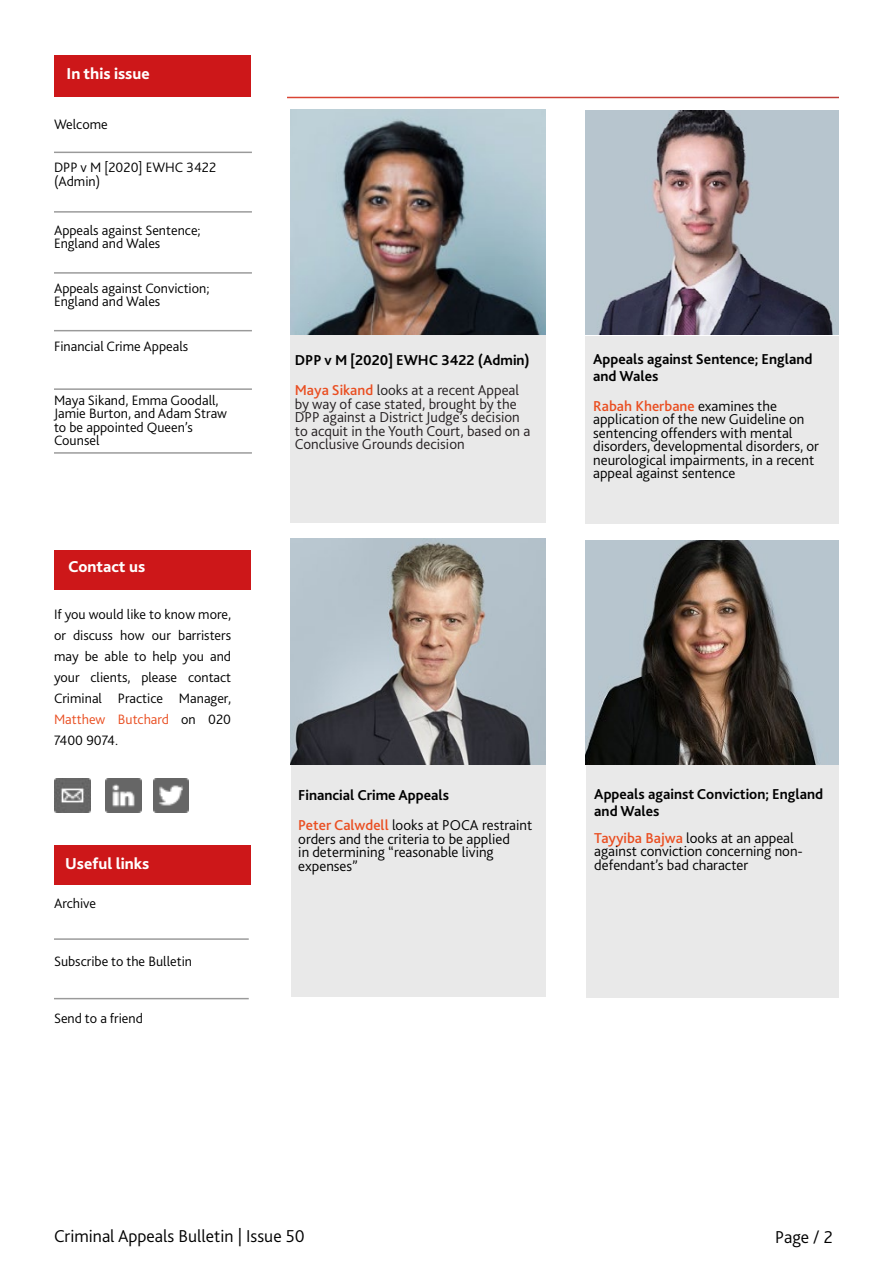
<style>
.page{position:relative;width:893px;height:1263px;background:#fff}
.page>*{position:absolute;margin:0;border:0;box-sizing:border-box;transform-origin:0 0}
.t1{font:300 18px "Bliss";color:#000}
.t2{font:800 16.5px "Bliss";color:#fff}
.t3{font:300 15px/13.5px "Bliss";color:#000}
.t4{font:700 15px/30px "Bliss";color:#000}
.t5{font:300 15px/13.5px "Bliss";color:#241f21}
.t6{font:300 14.25px/13.5px "Bliss";color:#000}
.s1{color:#e94e21}
.s2{font-weight:500;color:#e94e21}
.s3{font-weight:300;color:#241f21}
.s4{font-weight:300}
</style>
<div class="page">
<div style="left:55px;top:55px;width:196px;height:42px;background:#cd1719"></div>
<div style="left:54px;top:550px;width:196px;height:40px;background:#cd1719"></div>
<div style="left:54px;top:845px;width:196px;height:39px;background:#cd1719"></div>
<hr style="left:54px;top:152px;width:198px;height:1px;background:#000">
<hr style="left:54px;top:211px;width:198px;height:2px;background:#000">
<hr style="left:54px;top:272px;width:198px;height:2px;background:#000">
<hr style="left:54px;top:938px;width:195px;height:2px;background:#000">
<hr style="left:54px;top:998px;width:195px;height:1px;background:#000">
<div style="left:290px;top:334px;width:256px;height:189px;background:#e9e9e9"></div>
<div style="left:587px;top:762px;width:252px;height:235px;background:#e9e9e9"></div>
<img style="left:54px;top:778px;width:36px;height:35px">
<img style="left:105px;top:778px;width:36px;height:35px">
<img style="left:154px;top:778px;width:34px;height:35px">
<hr style="left:54px;top:330px;width:198px;height:1px;background:#000">
<div style="left:291px;top:765px;width:255px;height:232px;background:#e9e9e9"></div>
<img style="left:290px;top:109px;width:255px;height:225px">
<img style="left:291px;top:539px;width:255px;height:225px">
<img style="left:585px;top:111px;width:254px;height:223px">
<img style="left:585px;top:540px;width:254px;height:224px">
<div style="left:585px;top:336px;width:254px;height:187px;background:#e9e9e9"></div>
<hr style="left:54px;top:388px;width:198px;height:2px;background:#000">
<hr style="left:54px;top:452px;width:198px;height:2px;background:#000">
<p class="t2" style="left:67px;top:63px;width:85px">In this issue</p>
<p class="t6" style="left:54px;top:117px;width:55px">Welcome</p>
<p class="t6" style="left:54px;top:161px;width:164px">DPP v M [2020] EWHC 3422 (Admin)</p>
<p class="t6" style="left:54px;top:223px;width:148px">Appeals against Sentence;<br>England and Wales</p>
<p class="t6" style="left:54px;top:281px;width:157px">Appeals against Conviction;<br>England and Wales</p>
<p class="t6" style="left:54px;top:339px;width:136px">Financial Crime Appeals</p>
<p class="t6" style="left:54px;top:393px;width:175px">Maya Sikand, Emma Goodall,<br>Jamie Burton, and Adam Straw to be appointed Queen’s<br>Counsel</p>
<p class="t2" style="left:68px;top:557px;width:79px">Contact us</p>
<p class="t6" style="left:54px;top:604px;width:179px;line-height:21px;text-align:justify">If you would like to know more, or discuss how our barristers may be able to help you and your clients, please contact Criminal Practice Manager, <span class="s1">Matthew Butchard</span> on 020<br>7400 9074.</p>
<p class="t2" style="left:65px;top:853px;width:86px">Useful links</p>
<p class="t6" style="left:54px;top:896px;width:44px">Archive</p>
<p class="t6" style="left:54px;top:955px;width:140px">Subscribe to the Bulletin</p>
<p class="t6" style="left:54px;top:1011px;width:90px">Send to a friend</p>
<p class="t4" style="left:295px;top:345px;width:237px">DPP v M [2020] EWHC 3422 (Admin)<br><span class="s2">Maya Sikand</span> <span class="s3">looks at a recent Appeal</span></p>
<p class="t5" style="left:295px;top:397px;width:237px">by way of case stated, brought by the DPP against a District Judge’s decision to acquit in the Youth Court, based on a Conclusive Grounds decision</p>
<p class="t4" style="left:593px;top:351px;width:221px;line-height:16.5px">Appeals against Sentence; England and Wales</p>
<p class="t3" style="left:593px;top:399px;width:227px"><span class="s2">Rabah Kherbane</span> examines the application of the new Guideline on sentencing offenders with mental disorders, developmental disorders, or neurological impairments, in a recent appeal against sentence</p>
<p class="t4" style="left:298px;top:780px;width:236px">Financial Crime Appeals<br><span class="s2">Peter Calwdell</span> <span class="s4">looks at POCA restraint</span></p>
<p class="t3" style="left:298px;top:832px;width:213px">orders and the criteria to be applied in determining “reasonable living expenses”</p>
<p class="t4" style="left:594px;top:786px;width:230px;line-height:16.5px">Appeals against Conviction; England and Wales</p>
<p class="t3" style="left:594px;top:831px;width:210px"><span class="s2">Tayyiba Bajwa</span> looks at an appeal against conviction concerning non&shy;defendant’s bad character</p>
<p class="t1" style="left:54px;top:1225px;width:252px">Criminal Appeals Bulletin | Issue 50</p>
<p class="t1" style="left:775px;top:1226px;width:59px">Page / 2</p>
</div>
